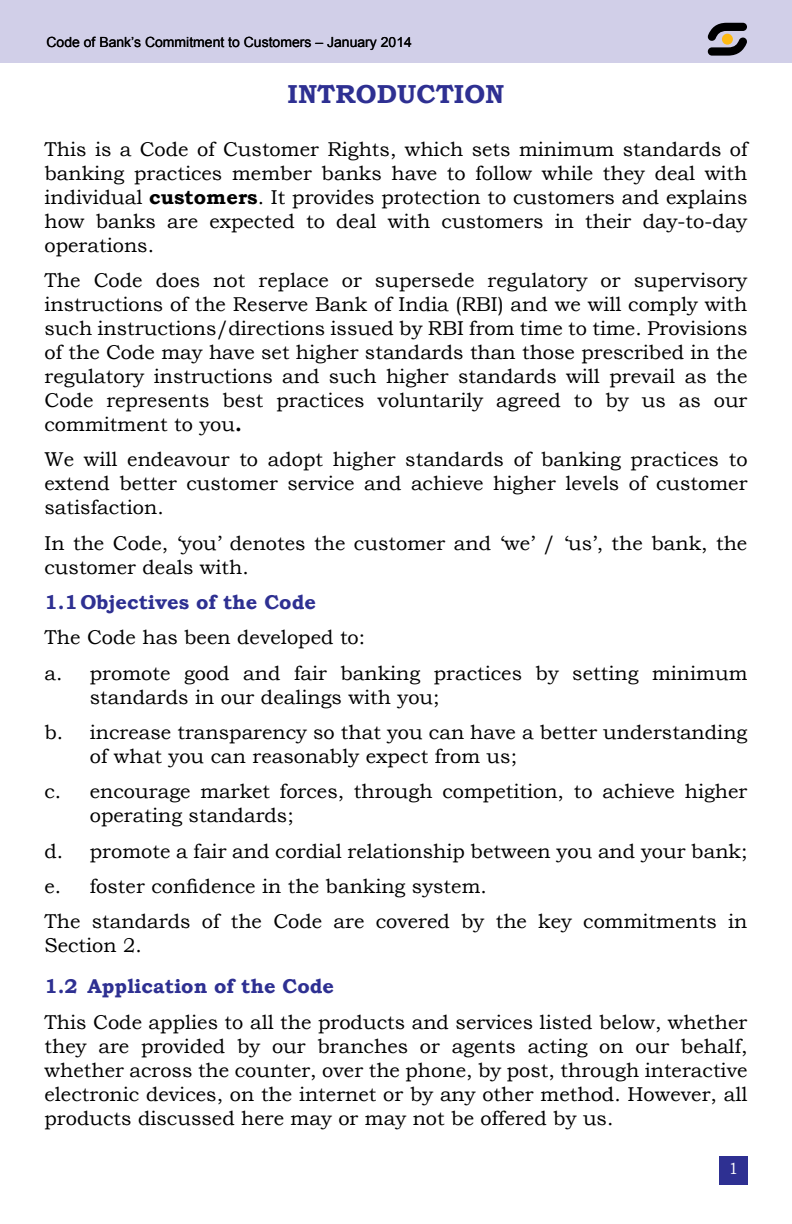
<style>
.page{position:relative;width:792px;height:1224px;background:#fff}
.page>*{position:absolute;margin:0;border:0;box-sizing:border-box;transform-origin:0 0}
.t1{font:700 26px "Bookman Old Style";color:#2e3092}
.t2{font:20px/24px "Bookman Old Style";color:#000}
.t3{font:700 20px "Bookman Old Style";color:#2e3092}
.t4{font:16px "Bookman Old Style";color:#fff}
.t5{font:14px "Arial";color:#000}
.s1{font-weight:700}
</style>
<div class="page">
<div style="left:0;top:0;width:792px;height:62px;background:#d1cfe8"></div>
<div style="left:719px;top:1156px;width:28px;height:28px;background:#2e3092"></div>
<svg style="left:708px;top:23px;width:39px;height:33px"></svg>
<p class="t5" style="left:46px;top:33px;width:367px">Code of Bank’s Commitment to Customers – January 2014</p>
<h1 class="t1" style="left:288px;top:76px;width:218px">INTRODUCTION</h1>
<p class="t2" style="left:45px;top:137px;width:705px;text-align:justify">This is a Code of Customer Rights, which sets minimum standards of banking practices member banks have to follow while they deal with individual <span class="s1">customers</span>. It provides protection to customers and explains how banks are expected to deal with customers in their day-to-day operations.</p>
<p class="t2" style="left:45px;top:268px;width:704px;text-align:justify">The Code does not replace or supersede regulatory or supervisory instructions of the Reserve Bank of India (RBI) and we will comply with such instructions/directions issued by RBI from time to time. Provisions of the Code may have set higher standards than those prescribed in the regulatory instructions and such higher standards will prevail as the Code represents best practices voluntarily agreed to by us as our commitment to you<span class="s1">.</span></p>
<p class="t2" style="left:45px;top:448px;width:705px;text-align:justify">We will endeavour to adopt higher standards of banking practices to extend better customer service and achieve higher levels of customer satisfaction.</p>
<p class="t2" style="left:45px;top:531px;width:704px">In the Code, ‘you’ denotes the customer and ‘we’ / ‘us’, the bank, the customer deals with.</p>
<p class="t3" style="left:45px;top:588px;width:273px">1.1 Objectives of the Code</p>
<p class="t2" style="left:45px;top:620px;width:705px;line-height:35.4px">The Code has been developed to:<br>a. promote good and fair banking practices by setting minimum</p>
<p class="t2" style="left:45px;top:679px;width:704px;line-height:35.4px;text-indent:45px">standards in our dealings with you;<br>b. increase transparency so that you can have a better understanding</p>
<p class="t2" style="left:45px;top:739px;width:704px;line-height:35.4px;text-indent:45px">of what you can reasonably expect from us;<br>c. encourage market forces, through competition, to achieve higher</p>
<p class="t2" style="left:45px;top:798px;width:704px;line-height:35.4px;text-indent:45px">operating standards;<br>d. promote a fair and cordial relationship between you and your bank; e. foster confidence in the banking system.<br>The standards of the Code are covered by the key commitments in</p>
<p class="t2" style="left:45px;top:934px;width:99px">Section 2.</p>
<p class="t3" style="left:45px;top:972px;width:291px">1.2 Application of the Code</p>
<p class="t2" style="left:45px;top:1010px;width:705px;text-align:justify">This Code applies to all the products and services listed below, whether they are provided by our branches or agents acting on our behalf, whether across the counter, over the phone, by post, through interactive electronic devices, on the internet or by any other method. However, all products discussed here may or may not be offered by us.</p>
<p class="t4" style="left:728px;top:1159px;width:11px">1</p>
</div>
